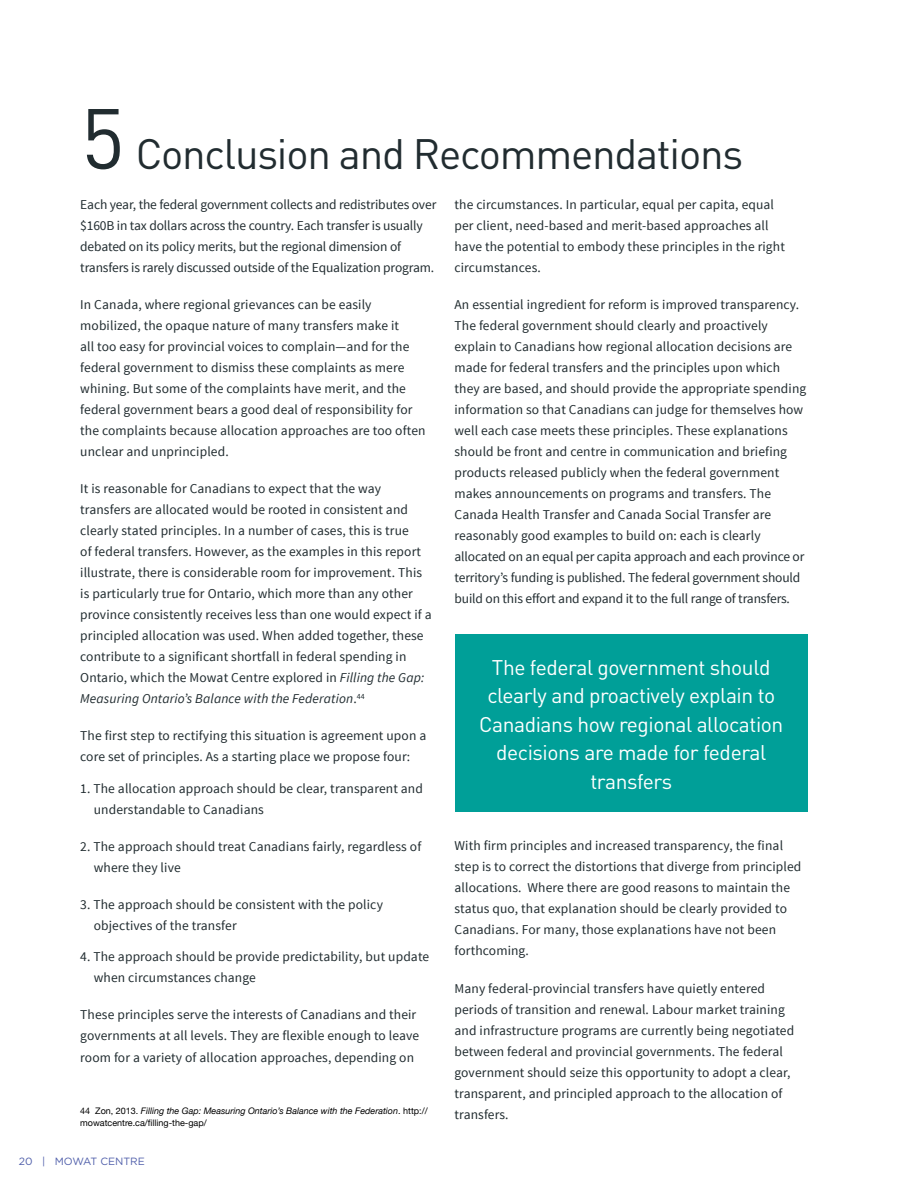
<style>
.page{position:relative;width:918px;height:1188px;background:#fff}
.page>*{position:absolute;margin:0;border:0;box-sizing:border-box;transform-origin:0 0}
.t1{font:42px "DIN";letter-spacing:-.03em;color:#212c30}
.t2{font:21px/28.5px "DIN";letter-spacing:-.02em;color:#fff;text-align:center}
.t3{font:13.5px/21px "Source Sans Pro";letter-spacing:.01em;color:#212c30}
.t4{font:13.5px/21px "Source Sans Pro";letter-spacing:-.01em;color:#212c30}
.t5{font:10.5px "Gotham HTF";color:#505faa}
.t6{font:italic 9px/12px "Helvetica Neue";color:#000}
.s1{font-size:84px}
.s2{font-style:italic}
.s3{font-style:normal}
</style>
<div class="page">
<div style="left:455px;top:635px;width:352px;height:177px;background:#009f98"></div>
<h1 class="t1" style="left:81px;top:127px;width:664px"><span class="s1">5</span> Conclusion and Recommendations</h1>
<p class="t4" style="left:80px;top:194px;width:358px">Each year, the federal government collects and redistributes over $160B in tax dollars across the country. Each transfer is usually debated on its policy merits, but the regional dimension of transfers is rarely discussed outside of the Equalization program.</p>
<p class="t3" style="left:80px;top:294px;width:347px">In Canada, where regional grievances can be easily mobilized, the opaque nature of many transfers make it<br>all too easy for provincial voices to complain—and for the federal government to dismiss these complaints as mere whining. But some of the complaints have merit, and the federal government bears a good deal of responsibility for the complaints because allocation approaches are too often unclear and unprincipled.</p>
<p class="t3" style="left:80px;top:479px;width:353px">It is reasonable for Canadians to expect that the way transfers are allocated would be rooted in consistent and clearly stated principles. In a number of cases, this is true<br>of federal transfers. However, as the examples in this report illustrate, there is considerable room for improvement. This is particularly true for Ontario, which more than any other province consistently receives less than one would expect if a principled allocation was used. When added together, these contribute to a significant shortfall in federal spending in Ontario, which the Mowat Centre explored in <span class="s2">Filling the Gap:<br>Measuring Ontario’s Balance with the Federation</span>.<sup>44</sup></p>
<p class="t3" style="left:80px;top:726px;width:348px">The first step to rectifying this situation is agreement upon a core set of principles. As a starting place we propose four:</p>
<p class="t3" style="left:94px;top:778px;width:331px;text-indent:-14px">1. The allocation approach should be clear, transparent and understandable to Canadians</p>
<p class="t3" style="left:94px;top:836px;width:329px;text-indent:-14px">2. The approach should treat Canadians fairly, regardless of where they live</p>
<p class="t3" style="left:94px;top:894px;width:291px;text-indent:-14px">3. The approach should be consistent with the policy objectives of the transfer</p>
<p class="t3" style="left:94px;top:947px;width:337px;text-indent:-14px">4. The approach should be provide predictability, but update when circumstances change</p>
<p class="t3" style="left:80px;top:1005px;width:340px">These principles serve the interests of Canadians and their governments at all levels. They are flexible enough to leave room for a variety of allocation approaches, depending on</p>
<p class="t6" style="left:80px;top:1106px;width:349px"><span class="s3">44 Zon, 2013.</span> Filling the Gap: Measuring Ontario’s Balance with the Federation<span class="s3">. http:// mowatcentre.ca/filling-the-gap/</span></p>
<p class="t5" style="left:19px;top:1156px;width:128px">20 | MOWAT CENTRE</p>
<p class="t3" style="left:454px;top:194px;width:332px">the circumstances. In particular, equal per capita, equal per client, need-based and merit-based approaches all have the potential to embody these principles in the right circumstances.</p>
<p class="t3" style="left:454px;top:294px;width:353px">An essential ingredient for reform is improved transparency.<br>The federal government should clearly and proactively explain to Canadians how regional allocation decisions are made for federal transfers and the principles upon which they are based, and should provide the appropriate spending information so that Canadians can judge for themselves how well each case meets these principles. These explanations should be front and centre in communication and briefing products released publicly when the federal government makes announcements on programs and transfers. The Canada Health Transfer and Canada Social Transfer are reasonably good examples to build on: each is clearly allocated on an equal per capita approach and each province or territory’s funding is published. The federal government should build on this effort and expand it to the full range of transfers.</p>
<h2 class="t2" style="left:479px;top:653px;width:306px">The federal government should clearly and proactively explain to<br>Canadians how regional allocation decisions are made for federal transfers</h2>
<p class="t3" style="left:454px;top:836px;width:348px">With firm principles and increased transparency, the final step is to correct the distortions that diverge from principled allocations. Where there are good reasons to maintain the status quo, that explanation should be clearly provided to Canadians. For many, those explanations have not been forthcoming.</p>
<p class="t3" style="left:454px;top:978px;width:341px">Many federal-provincial transfers have quietly entered periods of transition and renewal. Labour market training and infrastructure programs are currently being negotiated between federal and provincial governments. The federal government should seize this opportunity to adopt a clear, transparent, and principled approach to the allocation of transfers.</p>
</div>
